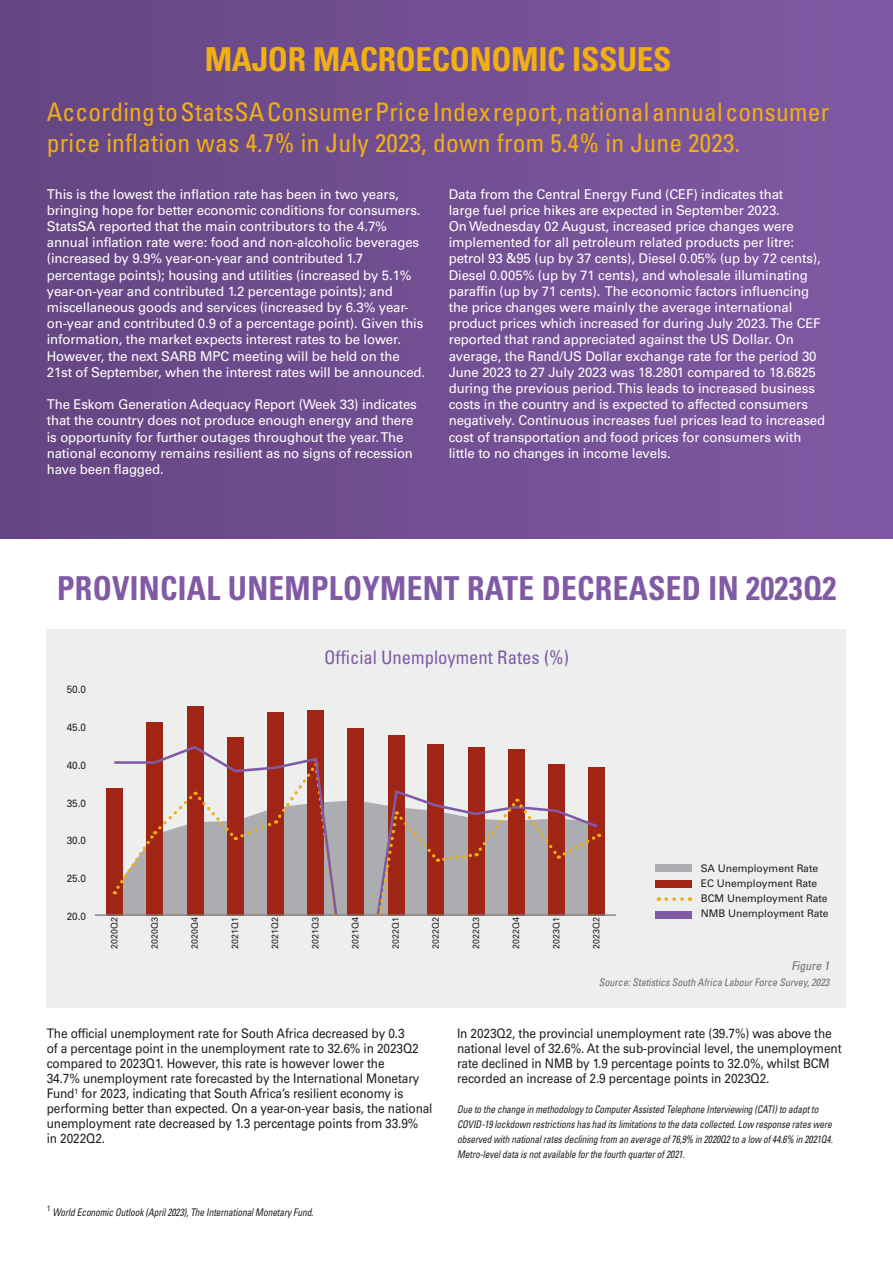
<style>
.page{position:relative;width:893px;height:1263px;background:#fff}
.page>*{position:absolute;margin:0;border:0;box-sizing:border-box;transform-origin:0 0}
.t1{font:700 condensed 33px "Univers LT Std";letter-spacing:.01em;color:#815aa5;scale:.95 1}
.t2{font:700 condensed 33px "Univers LT Std";letter-spacing:-.01em;color:#f0af13}
.t3{font:condensed 25.5px/30.6px "Univers LT Std";letter-spacing:.01em;color:#f0af13}
.t4{font:condensed 18.75px "Univers LT Std";color:#815aa5}
.t5{font:13.5px/16.2px "Univers LT Std";letter-spacing:-.01em;color:#fff}
.t6{font:13.2px/15px "Univers LT Std";letter-spacing:-.01em;color:#231f20;scale:.9 1}
.t7{font:italic condensed 12px "Univers LT Std";color:#6c6d70}
.t8{font:italic condensed 10.5px/15px "Univers LT Std";letter-spacing:-.01em;color:#231f20;scale:.9 1}
.t9{font:10.5px "Univers LT Std";color:#231f20}
.t10{font:italic condensed 10.5px "Univers LT Std";color:#6c6d70}
.t11{font:10.5px "Univers LT Std";color:#231f20;scale:.95 1}
.t12{font:9px "Univers LT Std";letter-spacing:-.01em;color:#231f20}
</style>
<div class="page">
<div style="left:0;top:0;width:893px;height:538px;background:linear-gradient(to right,#644682,#8059a4)"></div>
<div style="left:47px;top:629px;width:799px;height:378px;background:#edefef"></div>
<svg style="left:666px;top:897px;width:24px;height:4px"></svg>
<div style="left:655px;top:880px;width:37px;height:8px;background:#a12514"></div>
<div style="left:655px;top:864px;width:37px;height:7px;background:#acadb1"></div>
<div style="left:655px;top:911px;width:37px;height:7px;background:#815aa5"></div>
<div style="left:339px;top:800px;width:36px;height:114px;background:#acadb1"></div>
<div style="left:589px;top:768px;width:16px;height:148px;background:#a12514"></div>
<div style="left:106px;top:789px;width:17px;height:127px;background:#a12514"></div>
<div style="left:267px;top:712px;width:17px;height:204px;background:#a12514"></div>
<div style="left:147px;top:722px;width:16px;height:194px;background:#a12514"></div>
<div style="left:187px;top:706px;width:16px;height:210px;background:#a12514"></div>
<div style="left:388px;top:735px;width:17px;height:181px;background:#a12514"></div>
<div style="left:428px;top:744px;width:16px;height:172px;background:#a12514"></div>
<div style="left:468px;top:747px;width:16px;height:169px;background:#a12514"></div>
<div style="left:508px;top:750px;width:17px;height:166px;background:#a12514"></div>
<div style="left:549px;top:765px;width:16px;height:151px;background:#a12514"></div>
<div style="left:227px;top:737px;width:16px;height:179px;background:#a12514"></div>
<div style="left:308px;top:710px;width:16px;height:206px;background:#a12514"></div>
<div style="left:347px;top:728px;width:16px;height:188px;background:#a12514"></div>
<svg style="left:112px;top:744px;width:227px;height:170px"></svg>
<svg style="left:375px;top:788px;width:225px;height:129px"></svg>
<hr style="left:95px;top:914px;width:521px;height:2px;background:#7a7c7f">
<p class="t2" style="left:205px;top:39px;width:468px">MAJOR MACROECONOMIC ISSUES</p>
<p class="t3" style="left:47px;top:96px;width:784px">According to StatsSA Consumer Price Index report, national annual consumer price inflation was 4.7% in July 2023, down from 5.4% in June 2023.</p>
<p class="t5" style="left:47px;top:186px;width:380px">This is the lowest the inflation rate has been in two years, bringing hope for better economic conditions for consumers.<br>StatsSA reported that the main contributors to the 4.7% annual inflation rate were: food and non-alcoholic beverages (increased by 9.9% year-on-year and contributed 1.7 percentage points); housing and utilities (increased by 5.1% year-on-year and contributed 1.2 percentage points); and miscellaneous goods and services (increased by 6.3% year&shy;on-year and contributed 0.9 of a percentage point). Given this information, the market expects interest rates to be lower.<br>However, the next SARB MPC meeting will be held on the 21st of September, when the interest rates will be announced.</p>
<p class="t5" style="left:47px;top:396px;width:372px">The Eskom Generation Adequacy Report (Week 33) indicates that the country does not produce enough energy and there is opportunity for further outages throughout the year. The national economy remains resilient as no signs of recession have been flagged.</p>
<p class="t5" style="left:449px;top:186px;width:378px">Data from the Central Energy Fund (CEF) indicates that<br>large fuel price hikes are expected in September 2023.<br>On Wednesday 02 August, increased price changes were implemented for all petroleum related products per litre: petrol 93 &amp;95 (up by 37 cents), Diesel 0.05% (up by 72 cents), Diesel 0.005% (up by 71 cents), and wholesale illuminating paraffin (up by 71 cents). The economic factors influencing the price changes were mainly the average international product prices which increased for during July 2023. The CEF reported that rand appreciated against the US Dollar. On average, the Rand/US Dollar exchange rate for the period 30<br>June 2023 to 27 July 2023 was 18.2801 compared to 18.6825 during the previous period. This leads to increased business costs in the country and is expected to affected consumers negatively. Continuous increases fuel prices lead to increased cost of transportation and food prices for consumers with little to no changes in income levels.</p>
<p class="t1" style="left:57px;top:568px;width:822px">PROVINCIAL UNEMPLOYMENT RATE DECREASED IN 2023Q2</p>
<p class="t11" style="left:67px;top:683px;width:22px">50.0</p>
<p class="t11" style="left:67px;top:721px;width:22px">45.0</p>
<p class="t11" style="left:67px;top:759px;width:22px">40.0</p>
<p class="t11" style="left:67px;top:797px;width:22px">35.0</p>
<p class="t11" style="left:67px;top:834px;width:22px">30.0</p>
<p class="t11" style="left:67px;top:872px;width:22px">25.0</p>
<p class="t11" style="left:67px;top:910px;width:22px">20.0</p>
<p class="t4" style="left:324px;top:645px;width:246px">Official Unemployment Rates (%)</p>
<p class="t12" style="left:109px;top:949px;width:33px;rotate:-90deg">2020Q2</p>
<p class="t12" style="left:149px;top:949px;width:33px;rotate:-90deg">2020Q3</p>
<p class="t12" style="left:189px;top:949px;width:33px;rotate:-90deg">2020Q4</p>
<p class="t12" style="left:230px;top:949px;width:33px;rotate:-90deg">2021Q1</p>
<p class="t12" style="left:270px;top:949px;width:33px;rotate:-90deg">2021Q2</p>
<p class="t12" style="left:310px;top:949px;width:33px;rotate:-90deg">2021Q3</p>
<p class="t12" style="left:350px;top:949px;width:33px;rotate:-90deg">2021Q4</p>
<p class="t12" style="left:390px;top:949px;width:33px;rotate:-90deg">2022Q1</p>
<p class="t12" style="left:430px;top:949px;width:33px;rotate:-90deg">2022Q2</p>
<p class="t12" style="left:470px;top:949px;width:33px;rotate:-90deg">2022Q3</p>
<p class="t12" style="left:511px;top:949px;width:33px;rotate:-90deg">2022Q4</p>
<p class="t12" style="left:551px;top:949px;width:33px;rotate:-90deg">2023Q1</p>
<p class="t12" style="left:591px;top:949px;width:33px;rotate:-90deg">2023Q2</p>
<p class="t9" style="left:701px;top:862px;width:119px">SA Unemployment Rate</p>
<p class="t9" style="left:701px;top:877px;width:118px">EC Unemployment Rate</p>
<p class="t9" style="left:701px;top:892px;width:128px">BCM Unemployment Rate</p>
<p class="t9" style="left:701px;top:907px;width:129px">NMB Unemployment Rate</p>
<p class="t7" style="left:791px;top:958px;width:42px">Figure 1</p>
<p class="t10" style="left:599px;top:976px;width:234px">Source:Statistics South Africa LabourForce Survey,2023</p>
<p class="t6" style="left:47px;top:1026px;width:430px">The official unemployment rate for South Africa decreased by 0.3<br>of a percentage point in the unemployment rate to 32.6% in 2023Q2 compared to 2023Q1. However, this rate is however lower the<br>34.7% unemployment rate forecasted by the International Monetary Fund<sup>1</sup> for 2023, indicating that South Africa’s resilient economy is performing better than expected. On a year-on-year basis, the national unemployment rate decreased by 1.3 percentage points from 33.9%<br>in 2022Q2.</p>
<p class="t6" style="left:457px;top:1026px;width:429px">In 2023Q2, the provincial unemployment rate (39.7%) was above the national level of 32.6%. At the sub-provincial level, the unemployment rate declined in NMB by 1.9 percentage points to 32.0%, whilst BCM recorded an increase of 2.9 percentage points in 2023Q2.</p>
<p class="t8" style="left:457px;top:1102px;width:419px">Due to the change in methodology to Computer Assisted Telephone Interviewing (CATI) to adapt to COVID-19 lockdown restrictions has had its limitations to the data collected. Low response rates were observed with national rates declining from an average of 76,9% in 2020Q2 to a low of 44.6% in 2021Q4.<br>Metro-level data is not available for the fourth quarter of 2021.</p>
<p class="t8" style="left:47px;top:1204px;width:298px"><sup>1</sup> World Economic Outlook (April 2023), The International Monetary Fund.</p>
</div>
